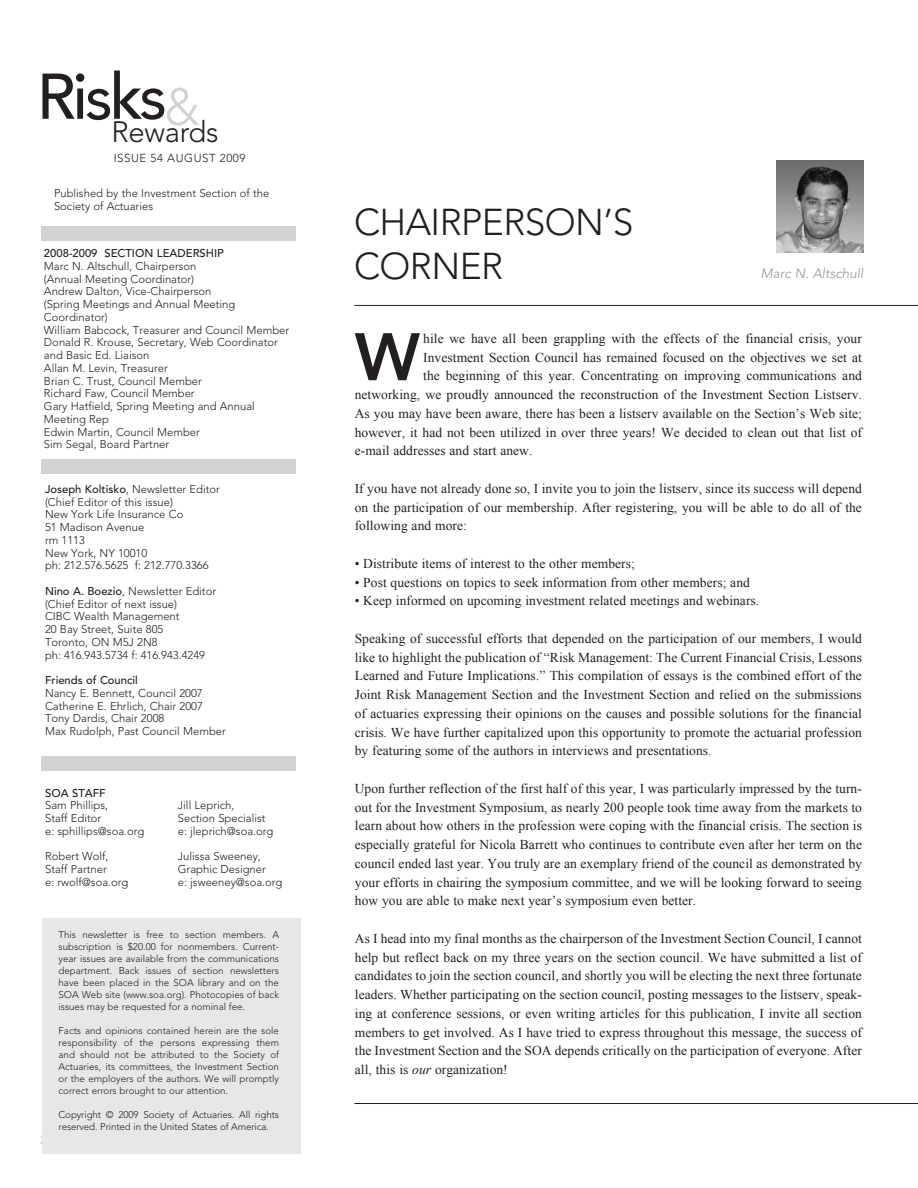
<style>
.page{position:relative;width:918px;height:1188px;background:#fff}
.page>*{position:absolute;margin:0;border:0;box-sizing:border-box;transform-origin:0 0}
.Body-no_indent{font:800 66.45px "Avenir";color:#231f20}
.t1{font:63.6px "Avenir";color:#231f20}
.t2{font:300 51.15px "Avenir";color:#d1d2d4}
.Headline_new{font:300 37.05px "Avenir";letter-spacing:-.015em;color:#231f20}
.t3{font:300 29.25px "Avenir";letter-spacing:-.01em;color:#231f20}
.Body-no_indent-2{font:13.5px/18.8px "Times New Roman";letter-spacing:.005em;color:#231f20;text-align:justify}
.Body-no_indent-3{font:italic 300 13.5px "Avenir";color:#939598}
.t4{font:300 11.55px "Avenir";letter-spacing:.05em;color:#231f20}
.t5{font:300 11.25px/12.8px "Avenir";color:#231f20}
.t6{font:500 11.25px "Avenir";color:#231f20}
.t7{font:500 11.25px "Avenir";color:#231f20}
.t8{font:300 9.75px/12px "Avenir";color:#231f20;text-align:justify}
.s1{font-weight:500}
.s2{font-style:italic}
</style>
<div class="page">
<div style="left:42px;top:918px;width:258px;height:236px;background:#e6e7e9"></div>
<div style="left:41px;top:459px;width:255px;height:14px;background:#d1d2d4"></div>
<div style="left:41px;top:226px;width:255px;height:15px;background:#d1d2d4"></div>
<div style="left:41px;top:756px;width:255px;height:15px;background:#d1d2d4"></div>
<svg style="left:42px;top:70px;width:100px;height:49px"></svg>
<hr style="left:354px;top:305px;width:564px;height:1px;background:#231f20">
<hr style="left:354px;top:1103px;width:564px;height:1px;background:#231f20">
<img style="left:777px;top:160px;width:87px;height:93px">
<p class="t2" style="left:164px;top:77px;width:37px">&amp;</p>
<p class="t1" style="left:85px;top:60px;width:83px">s s</p>
<p class="t3" style="left:111px;top:115px;width:109px">Rewards</p>
<p class="t4" style="left:114px;top:152px;width:133px">ISSUE 54 AUGUST 2009</p>
<p class="t5" style="left:54px;top:187px;width:217px">Published by the Investment Section of the<br>Society of Actuaries</p>
<p class="t6" style="left:44px;top:247px;width:181px">2008-2009 SECTION LEADERSHIP</p>
<p class="t5" style="left:44px;top:260px;width:154px">Marc N. Altschull, Chairperson</p>
<p class="t5" style="left:44px;top:272px;width:152px">(Annual Meeting Coordinator)</p>
<p class="t5" style="left:44px;top:285px;width:169px">Andrew Dalton, Vice-Chairperson</p>
<p class="t5" style="left:44px;top:298px;width:193px">(Spring Meetings and Annual Meeting<br>Coordinator)</p>
<p class="t5" style="left:44px;top:323px;width:247px">William Babcock, Treasurer and Council Member</p>
<p class="t5" style="left:44px;top:336px;width:235px">Donald R. Krouse, Secretary, Web Coordinator and Basic Ed. Liaison</p>
<p class="t5" style="left:44px;top:362px;width:125px">Allan M. Levin, Treasurer</p>
<p class="t5" style="left:44px;top:374px;width:159px">Brian C. Trust, Council Member</p>
<p class="t5" style="left:44px;top:387px;width:152px">Richard Faw, Council Member</p>
<p class="t5" style="left:44px;top:400px;width:212px">Gary Hatfield, Spring Meeting and Annual<br>Meeting Rep</p>
<p class="t5" style="left:44px;top:425px;width:157px">Edwin Martin, Council Member</p>
<p class="t5" style="left:44px;top:438px;width:127px">Sim Segal, Board Partner</p>
<p class="t5" style="left:45px;top:483px;width:176px"><span class="s1">Joseph Koltisko</span>, Newsletter Editor</p>
<p class="t5" style="left:45px;top:495px;width:129px">(Chief Editor of this issue)</p>
<p class="t5" style="left:45px;top:508px;width:140px">New York Life Insurance Co</p>
<p class="t5" style="left:45px;top:521px;width:101px">51 Madison Avenue</p>
<p class="t5" style="left:45px;top:534px;width:41px">rm 1113</p>
<p class="t5" style="left:45px;top:546px;width:104px">New York, NY 10010</p>
<p class="t5" style="left:45px;top:559px;width:165px">ph: 212.576.5625 f: 212.770.3366</p>
<p class="t5" style="left:45px;top:585px;width:173px"><span class="s1">Nino A. Boezio</span>, Newsletter Editor</p>
<p class="t5" style="left:45px;top:597px;width:134px">(Chief Editor of next issue)</p>
<p class="t5" style="left:45px;top:610px;width:136px">CIBC Wealth Management</p>
<p class="t5" style="left:45px;top:623px;width:120px">20 Bay Street, Suite 805</p>
<p class="t5" style="left:45px;top:636px;width:114px">Toronto, ON M5J 2N8</p>
<p class="t5" style="left:45px;top:648px;width:162px">ph: 416.943.5734 f: 416.943.4249</p>
<p class="t7" style="left:45px;top:674px;width:94px">Friends of Council</p>
<p class="t5" style="left:45px;top:687px;width:159px">Nancy E. Bennett, Council 2007</p>
<p class="t5" style="left:45px;top:699px;width:159px">Catherine E. Ehrlich, Chair 2007</p>
<p class="t5" style="left:45px;top:712px;width:121px">Tony Dardis, Chair 2008</p>
<p class="t5" style="left:45px;top:725px;width:182px">Max Rudolph, Past Council Member</p>
<p class="t6" style="left:45px;top:786px;width:62px">SOA STAFF</p>
<p class="t5" style="left:45px;top:799px;width:65px">Sam Phillips,</p>
<p class="t5" style="left:45px;top:812px;width:58px">Staff Editor</p>
<p class="t5" style="left:45px;top:825px;width:101px">e: sphillips@soa.org</p>
<p class="t5" style="left:45px;top:850px;width:65px">Robert Wolf,</p>
<p class="t5" style="left:45px;top:863px;width:63px">Staff Partner</p>
<p class="t5" style="left:45px;top:876px;width:85px">e: rwolf@soa.org</p>
<p class="t5" style="left:178px;top:799px;width:58px">Jill Leprich,</p>
<p class="t5" style="left:178px;top:812px;width:89px">Section Specialist</p>
<p class="t5" style="left:178px;top:824px;width:97px">e: jleprich@soa.org</p>
<p class="t5" style="left:178px;top:850px;width:85px">Julissa Sweeney,</p>
<p class="t5" style="left:178px;top:863px;width:90px">Graphic Designer</p>
<p class="t5" style="left:178px;top:875px;width:106px">e: jsweeney@soa.org</p>
<p class="t8" style="left:59px;top:929px;width:222px">This newsletter is free to section members. A subscription is $20.00 for nonmembers. Current&shy;year issues are available from the communications department. Back issues of section newsletters have been placed in the SOA library and on the SOA Web site (www.soa.org). Photocopies of back issues may be requested for a nominal fee.</p>
<p class="t8" style="left:59px;top:1025px;width:222px">Facts and opinions contained herein are the sole responsibility of the persons expressing them and should not be attributed to the Society of Actuaries, its committees, the Investment Section or the employers of the authors. We will promptly correct errors brought to our attention.</p>
<p class="t8" style="left:59px;top:1109px;width:222px">Copyright © 2009 Society of Actuaries. All rights reserved. Printed in the United States of America.</p>
<p class="Headline_new" style="left:354px;top:200px;width:281px">CHAIRPERSON’S</p>
<p class="Headline_new" style="left:354px;top:244px;width:151px">CORNER</p>
<p class="Body-no_indent-3" style="left:761px;top:266px;width:104px">Marc N. Altschull</p>
<p class="Body-no_indent" style="left:355px;top:318px;width:67px">W</p>
<p class="Body-no_indent-2" style="left:423px;top:329px;width:440px">hile we have all been grappling with the effects of the financial crisis, your</p>
<p class="Body-no_indent-2" style="left:423px;top:347px;width:440px">Investment Section Council has remained focused on the objectives we set at</p>
<p class="Body-no_indent-2" style="left:423px;top:366px;width:440px">the beginning of this year. Concentrating on improving communications and</p>
<p class="Body-no_indent-2" style="left:355px;top:385px;width:509px">networking, we proudly announced the reconstruction of the Investment Section Listserv.</p>
<p class="Body-no_indent-2" style="left:355px;top:404px;width:509px">As you may have been aware, there has been a listserv available on the Section’s Web site;</p>
<p class="Body-no_indent-2" style="left:355px;top:422px;width:509px">however, it had not been utilized in over three years! We decided to clean out that list of</p>
<p class="Body-no_indent-2" style="left:355px;top:441px;width:179px">e-mail addresses and start anew.</p>
<p class="Body-no_indent-2" style="left:355px;top:479px;width:509px">If you have not already done so, I invite you to join the listserv, since its success will depend on the participation of our membership. After registering, you will be able to do all of the following and more:</p>
<p class="Body-no_indent-2" style="left:355px;top:554px;width:282px">• Distribute items of interest to the other members;</p>
<p class="Body-no_indent-2" style="left:355px;top:572px;width:397px">• Post questions on topics to seek information from other members; and</p>
<p class="Body-no_indent-2" style="left:355px;top:591px;width:406px">• Keep informed on upcoming investment related meetings and webinars.</p>
<p class="Body-no_indent-2" style="left:355px;top:629px;width:509px">Speaking of successful efforts that depended on the participation of our members, I would like to highlight the publication of “Risk Management: The Current Financial Crisis, Lessons Learned and Future Implications.” This compilation of essays is the combined effort of the Joint Risk Management Section and the Investment Section and relied on the submissions of actuaries expressing their opinions on the causes and possible solutions for the financial crisis. We have further capitalized upon this opportunity to promote the actuarial profession by featuring some of the authors in interviews and presentations.</p>
<p class="Body-no_indent-2" style="left:355px;top:779px;width:509px">Upon further reflection of the first half of this year, I was particularly impressed by the turn&shy;out for the Investment Symposium, as nearly 200 people took time away from the markets to learn about how others in the profession were coping with the financial crisis. The section is especially grateful for Nicola Barrett who continues to contribute even after her term on the council ended last year. You truly are an exemplary friend of the council as demonstrated by your efforts in chairing the symposium committee, and we will be looking forward to seeing how you are able to make next year’s symposium even better.</p>
<p class="Body-no_indent-2" style="left:355px;top:929px;width:509px">As I head into my final months as the chairperson of the Investment Section Council, I cannot help but reflect back on my three years on the section council. We have submitted a list of candidates to join the section council, and shortly you will be electing the next three fortunate leaders. Whether participating on the section council, posting messages to the listserv, speak&shy;ing at conference sessions, or even writing articles for this publication, I invite all section members to get involved. As I have tried to express throughout this message, the success of the Investment Section and the SOA depends critically on the participation of everyone. After all, this is <span class="s2">our</span> organization!</p>
</div>
